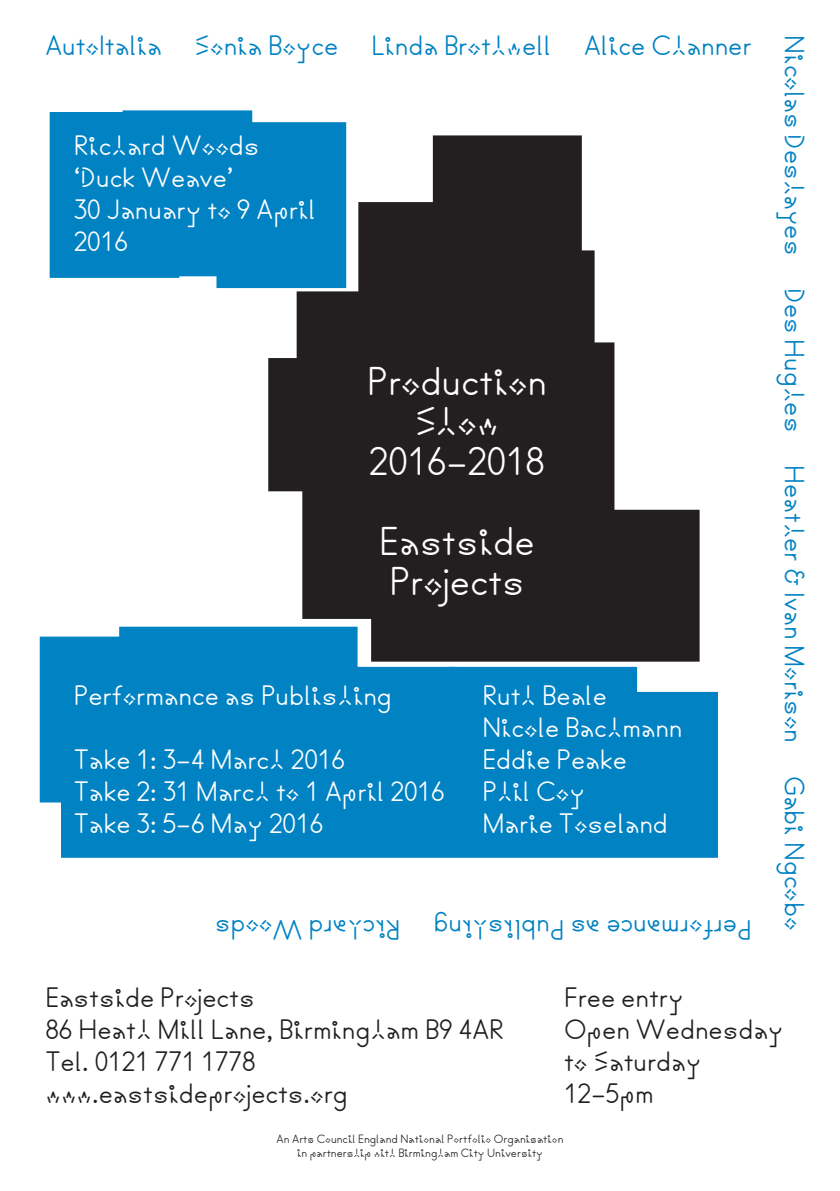
<style>
.page{position:relative;width:840px;height:1191px;background:#fff}
.page>*{position:absolute;margin:0;border:0;box-sizing:border-box;transform-origin:0 0}
.t1{font:40px "Make Do";color:#fff}
.t2{font:28px "Make Do";color:#fff}
.t3{font:28px "Make Do";color:#0082c3}
.t4{font:28px "Make Do";color:#231f20}
.t5{font:12px "Make Do";color:#231f20}
</style>
<div class="page">
<div style="left:40px;top:626px;width:677px;height:231px;background:#0082c3"></div>
<svg style="left:50px;top:110px;width:296px;height:178px;fill:#0082c3"></svg>
<svg style="left:268px;top:135px;width:431px;height:526px;fill:#231f20"></svg>
<p class="t3" style="left:45px;top:29px;width:118px">AutoItalia</p>
<p class="t3" style="left:194px;top:29px;width:145px">Sonia Boyce</p>
<p class="t3" style="left:371px;top:29px;width:181px">Linda Brothwell</p>
<p class="t3" style="left:583px;top:29px;width:169px">Alice Channer</p>
<p class="t3" style="left:810px;top:35px;width:221px;rotate:90deg">Nicolas Deshayes</p>
<p class="t3" style="left:810px;top:288px;width:146px;rotate:90deg">Des Hughes</p>
<p class="t3" style="left:810px;top:465px;width:279px;rotate:90deg">Heather &amp; Ivan Morison</p>
<p class="t3" style="left:810px;top:776px;width:156px;rotate:90deg">Gabi Ngcobo</p>
<p class="t2" style="left:74px;top:129px;width:187px">Richard Woods</p>
<p class="t2" style="left:74px;top:161px;width:161px">‘Duck Weave’</p>
<p class="t2" style="left:74px;top:193px;width:243px">30 January to 9 April</p>
<p class="t2" style="left:74px;top:225px;width:56px">2016</p>
<p class="t1" style="left:367px;top:357px;width:181px">Production</p>
<p class="t1" style="left:414px;top:397px;width:86px">Show</p>
<p class="t1" style="left:369px;top:437px;width:177px">2016–2018</p>
<p class="t1" style="left:379px;top:517px;width:157px">Eastside</p>
<p class="t1" style="left:389px;top:557px;width:136px">Projects</p>
<p class="t2" style="left:74px;top:678px;width:319px">Performance as Publishing</p>
<p class="t2" style="left:74px;top:742px;width:272px">Take 1: 3–4 March 2016</p>
<p class="t2" style="left:74px;top:774px;width:372px">Take 2: 31 March to 1 April 2016</p>
<p class="t2" style="left:74px;top:806px;width:251px">Take 3: 5–6 May 2016</p>
<p class="t2" style="left:482px;top:678px;width:126px">Ruth Beale</p>
<p class="t2" style="left:482px;top:710px;width:201px">Nicole Bachmann</p>
<p class="t2" style="left:482px;top:742px;width:146px">Eddie Peake</p>
<p class="t2" style="left:482px;top:774px;width:104px">Phil Coy</p>
<p class="t2" style="left:482px;top:806px;width:187px">Marie Toseland</p>
<p class="t3" style="left:400px;top:946px;width:187px;rotate:-180deg">Richard Woods</p>
<p class="t3" style="left:751px;top:946px;width:319px;rotate:-180deg">Performance as Publishing</p>
<p class="t4" style="left:45px;top:980px;width:211px">Eastside Projects</p>
<p class="t4" style="left:45px;top:1012px;width:460px">86 Heath Mill Lane, Birmingham B9 4AR</p>
<p class="t4" style="left:45px;top:1044px;width:212px">Tel. 0121 771 1778</p>
<p class="t4" style="left:45px;top:1076px;width:304px">www.eastsideprojects.org</p>
<p class="t4" style="left:563px;top:980px;width:121px">Free entry</p>
<p class="t4" style="left:563px;top:1012px;width:221px">Open Wednesday</p>
<p class="t4" style="left:563px;top:1044px;width:139px">to Saturday</p>
<p class="t4" style="left:563px;top:1076px;width:91px">12–5pm</p>
<p class="t5" style="left:276px;top:1131px;width:288px">An Arts Council England National Portfolio Organisation</p>
<p class="t5" style="left:297px;top:1145px;width:247px">in partnership with Birmingham City University</p>
</div>
